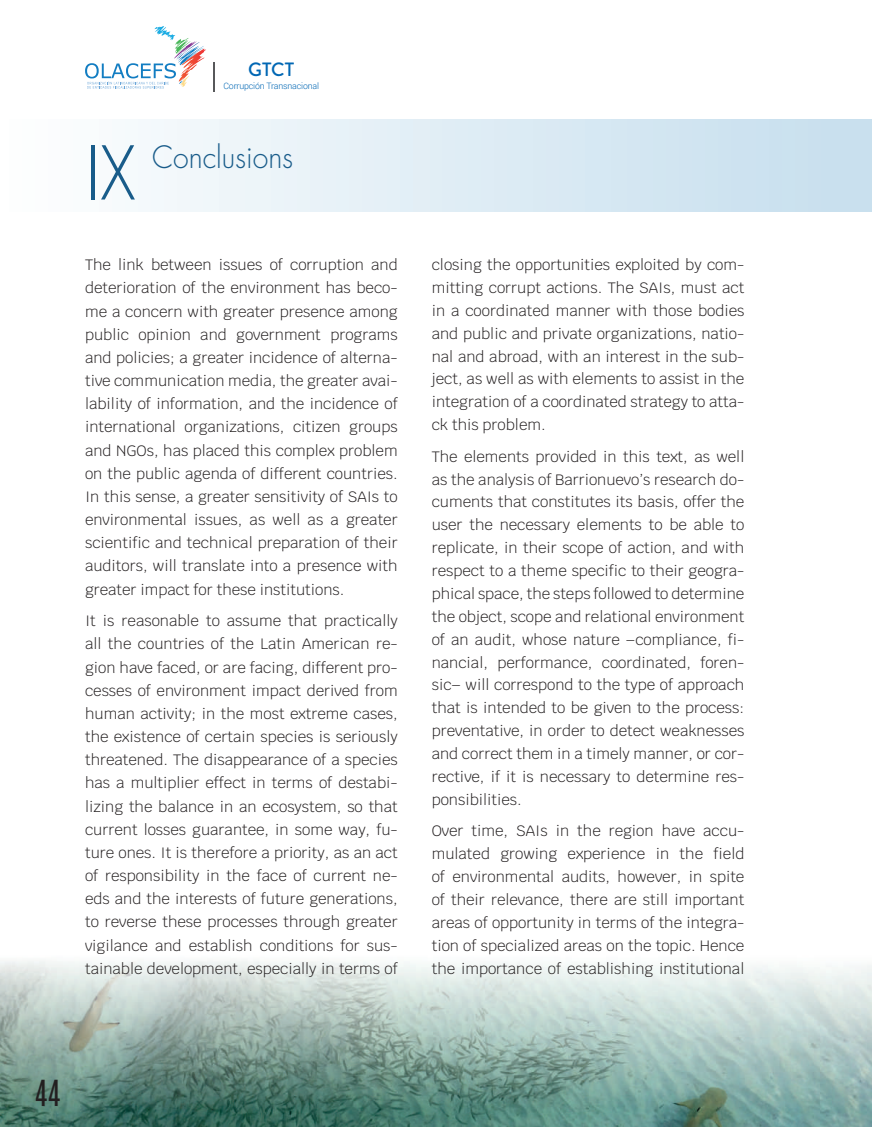
<style>
.page{position:relative;width:872px;height:1127px;background:#fff}
.page>*{position:absolute;margin:0;border:0;box-sizing:border-box;transform-origin:0 0}
.t1{font:300 72px "Futura";color:#195c8a}
.t2{font:300 30px "Futura";color:#195c8a;scale:.95 1}
.t3{font:30px "Antonio";color:#231f20}
.t4{font:500 19.2px "Brandon Grotesque";color:#0167b4}
.t5{font:300 15px/23.1px "Krub";color:#231f20;text-align:justify}
.t6{font:300 8.85px "Roboto";letter-spacing:-.02em;color:#0167b4}
</style>
<div class="page">
<img style="left:0;top:961px;width:872px;height:166px">
<svg style="left:85px;top:26px;width:121px;height:63px"></svg>
<svg style="left:213px;top:62px;width:1px;height:29px"></svg>
<div style="left:0;top:119px;width:872px;height:92px;background:linear-gradient(to right,#fefefe,#c5deed)"></div>
<p class="t4" style="left:248px;top:57px;width:47px">GTCT</p>
<p class="t6" style="left:223px;top:80px;width:97px">Corrupción Transnacional</p>
<h1 class="t1" style="left:85px;top:130px;width:52px">IX</h1>
<h2 class="t2" style="left:152px;top:139px;width:150px">Conclusions</h2>
<p class="t5" style="left:85px;top:253px;width:314px">The link between issues of corruption and deterioration of the environment has beco&shy;me a concern with greater presence among public opinion and government programs and policies; a greater incidence of alterna&shy;tive communication media, the greater avai&shy;lability of information, and the incidence of international organizations, citizen groups and NGOs, has placed this complex problem on the public agenda of different countries.<br>In this sense, a greater sensitivity of SAIs to environmental issues, as well as a greater scientific and technical preparation of their auditors, will translate into a presence with greater impact for these institutions.</p>
<p class="t5" style="left:85px;top:609px;width:314px">It is reasonable to assume that practically all the countries of the Latin American re&shy;gion have faced, or are facing, different pro&shy;cesses of environment impact derived from human activity; in the most extreme cases, the existence of certain species is seriously threatened. The disappearance of a species has a multiplier effect in terms of destabi&shy;lizing the balance in an ecosystem, so that current losses guarantee, in some way, fu&shy;ture ones. It is therefore a priority, as an act of responsibility in the face of current ne&shy;eds and the interests of future generations, to reverse these processes through greater vigilance and establish conditions for sus&shy;tainable development, especially in terms of</p>
<p class="t5" style="left:432px;top:253px;width:314px">closing the opportunities exploited by com&shy;mitting corrupt actions. The SAIs, must act in a coordinated manner with those bodies and public and private organizations, natio&shy;nal and abroad, with an interest in the sub&shy;ject, as well as with elements to assist in the integration of a coordinated strategy to atta&shy;ck this problem.</p>
<p class="t5" style="left:432px;top:445px;width:314px">The elements provided in this text, as well as the analysis of Barrionuevo’s research do&shy;cuments that constitutes its basis, offer the user the necessary elements to be able to replicate, in their scope of action, and with respect to a theme specific to their geogra&shy;phical space, the steps followed to determine the object, scope and relational environment of an audit, whose nature –compliance, fi&shy;nancial, performance, coordinated, foren&shy;sic– will correspond to the type of approach that is intended to be given to the process: preventative, in order to detect weaknesses and correct them in a timely manner, or cor&shy;rective, if it is necessary to determine res&shy;ponsibilities.</p>
<p class="t5" style="left:432px;top:819px;width:314px">Over time, SAIs in the region have accu&shy;mulated growing experience in the field of environmental audits, however, in spite of their relevance, there are still important areas of opportunity in terms of the integra&shy;tion of specialized areas on the topic. Hence the importance of establishing institutional</p>
<h2 class="t3" style="left:34px;top:1071px;width:28px">44</h2>
</div>
